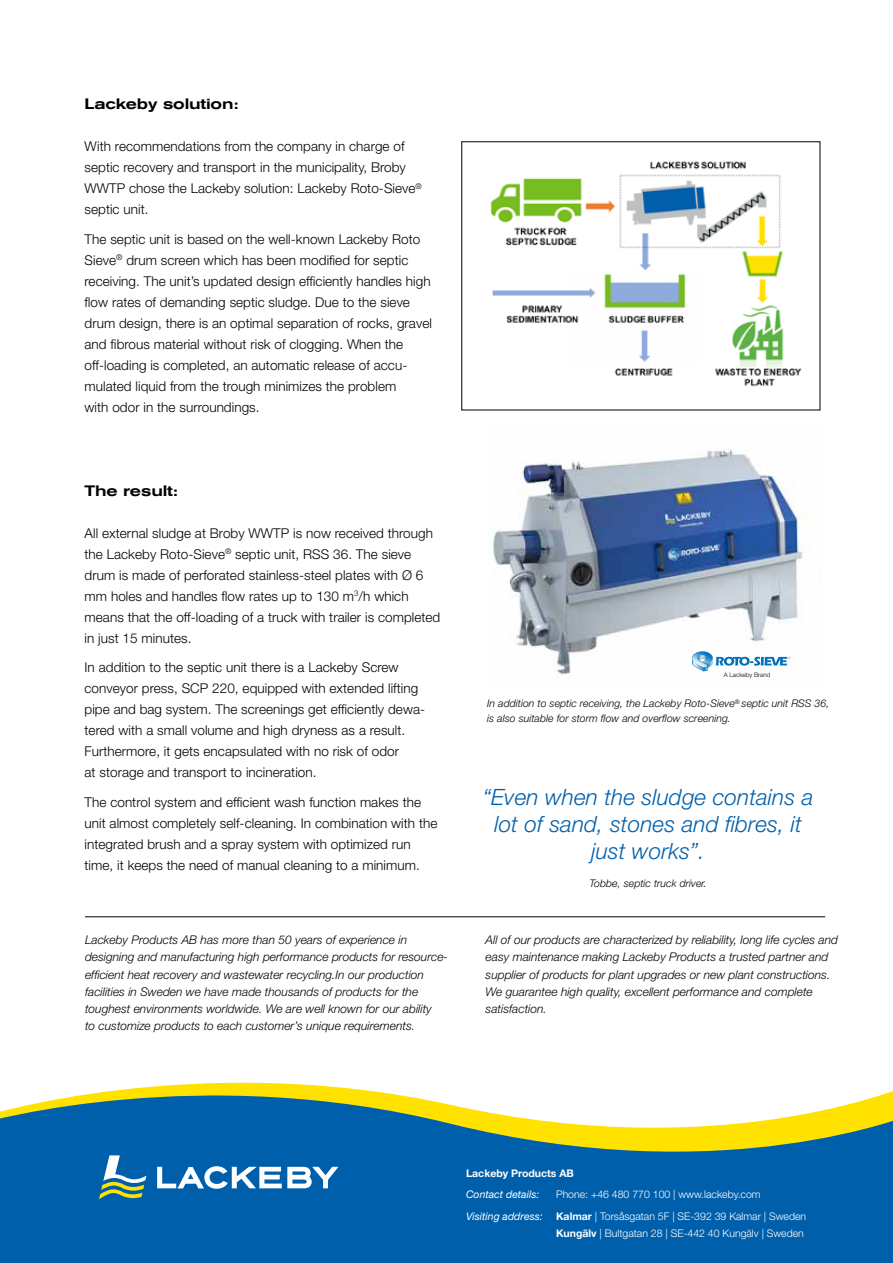
<style>
.page{position:relative;width:893px;height:1263px;background:#fff}
.page>*{position:absolute;margin:0;border:0;box-sizing:border-box;transform-origin:0 0}
.t1{font:italic 300 22.5px/27px "Helvetica Neue LT Std";letter-spacing:.005em;color:#005faa;text-align:center}
.t2{font:500 expanded 15px "Akzidenz Grotesk BE";letter-spacing:-.01em;color:#000}
.t3{font:300 13.5px/21px "Helvetica Neue LT Std";letter-spacing:.005em;color:#000}
.t4{font:italic 300 12px/17.2px "Helvetica Neue LT Std";color:#000}
.t5{font:italic 300 10.5px/15px "Helvetica Neue LT Std";letter-spacing:.005em;color:#000}
.t6{font:300 10.5px/17.2px "Helvetica Neue LT Std";color:#fff}
.t7{font:italic 10.5px "Helvetica Neue LT Std";color:#fff}
.t8{font:700 10.5px "Helvetica Neue LT Std";color:#fff}
.t9{font:300 6.3px "Helvetica Neue LT Std";color:#000}
.s1{font-weight:700}
</style>
<div class="page">
<div style="left:0;top:1192px;width:893px;height:71px;background:#005faa"></div>
<hr style="left:85px;top:916px;width:740px;height:1px;background:#000">
<img style="left:493px;top:449px;width:311px;height:226px">
<svg style="left:692px;top:651px;width:98px;height:20px"></svg>
<img style="left:490px;top:161px;width:311px;height:226px">
<svg style="left:0;top:1082px;width:893px;height:110px;fill:#005faa"></svg>
<svg style="left:157px;top:1166px;width:181px;height:23px"></svg>
<svg style="left:99px;top:1155px;width:47px;height:44px;background:#548f9e"></svg>
<p class="t2" style="left:85px;top:95px;width:155px">Lackeby solution:</p>
<p class="t3" style="left:85px;top:135px;width:339px">With recommendations from the company in charge of septic recovery and transport in the municipality, Broby WWTP chose the Lackeby solution: Lackeby Roto-Sieve<sup>® </sup>septic unit.</p>
<p class="t3" style="left:85px;top:228px;width:349px">The septic unit is based on the well-known Lackeby Roto Sieve<sup>®</sup> drum screen which has been modified for septic receiving. The unit’s updated design efficiently handles high flow rates of demanding septic sludge. Due to the sieve drum design, there is an optimal separation of rocks, gravel and fibrous material without risk of clogging. When the off-loading is completed, an automatic release of accu&shy;mulated liquid from the trough minimizes the problem<br>with odor in the surroundings.</p>
<p class="t2" style="left:85px;top:482px;width:95px">The result:</p>
<p class="t3" style="left:85px;top:522px;width:357px">All external sludge at Broby WWTP is now received through the Lackeby Roto-Sieve<sup>®</sup> septic unit, RSS 36. The sieve drum is made of perforated stainless-steel plates with Ø 6 mm holes and handles flow rates up to 130 m<sup>3</sup>/h which means that the off-loading of a truck with trailer is completed in just 15 minutes.</p>
<p class="t3" style="left:85px;top:656px;width:342px">In addition to the septic unit there is a Lackeby Screw conveyor press, SCP 220, equipped with extended lifting pipe and bag system. The screenings get efficiently dewa&shy;tered with a small volume and high dryness as a result.<br>Furthermore, it gets encapsulated with no risk of odor<br>at storage and transport to incineration.</p>
<p class="t3" style="left:85px;top:791px;width:354px">The control system and efficient wash function makes the unit almost completely self-cleaning. In combination with the integrated brush and a spray system with optimized run time, it keeps the need of manual cleaning to a minimum.</p>
<p class="t9" style="left:724px;top:671px;width:48px">A Lackeby Brand</p>
<p class="t5" style="left:487px;top:696px;width:344px">In addition to septic receiving, the Lackeby Roto-Sieve<sup>®</sup> septic unit RSS 36, is also suitable for storm flow and overflow screening.</p>
<h1 class="t1" style="left:483px;top:783px;width:332px">“Even when the sludge contains a lot of sand, stones and fibres, it just works”.</h1>
<p class="t5" style="left:589px;top:875px;width:119px">Tobbe, septic truck driver.</p>
<p class="t4" style="left:85px;top:931px;width:364px">Lackeby Products AB has more than 50 years of experience in designing and manufacturing high performance products for resource&shy;efficient heat recovery and wastewater recycling.In our production facilities in Sweden we have made thousands of products for the toughest environments worldwide. We are well known for our ability<br>to customize products to each customer’s unique requirements.</p>
<p class="t4" style="left:486px;top:931px;width:354px">All of our products are characterized by reliability, long life cycles and easy maintenance making Lackeby Products a trusted partner and supplier of products for plant upgrades or new plant constructions.<br>We guarantee high quality, excellent performance and complete satisfaction.</p>
<p class="t8" style="left:466px;top:1167px;width:109px">Lackeby Products AB</p>
<p class="t7" style="left:466px;top:1188px;width:75px">Contact details:</p>
<p class="t6" style="left:556px;top:1186px;width:206px">Phone: +46 480 770 100 | www.lackeby.com</p>
<p class="t7" style="left:466px;top:1210px;width:78px">Visiting address:</p>
<p class="t6" style="left:556px;top:1207px;width:252px"><span class="s1">Kalmar</span> | Torsåsgatan 5F | SE-392 39 Kalmar | Sweden<br><span class="s1">Kungälv</span> | Bultgatan 28 | SE-442 40 Kungälv | Sweden</p>
</div>
